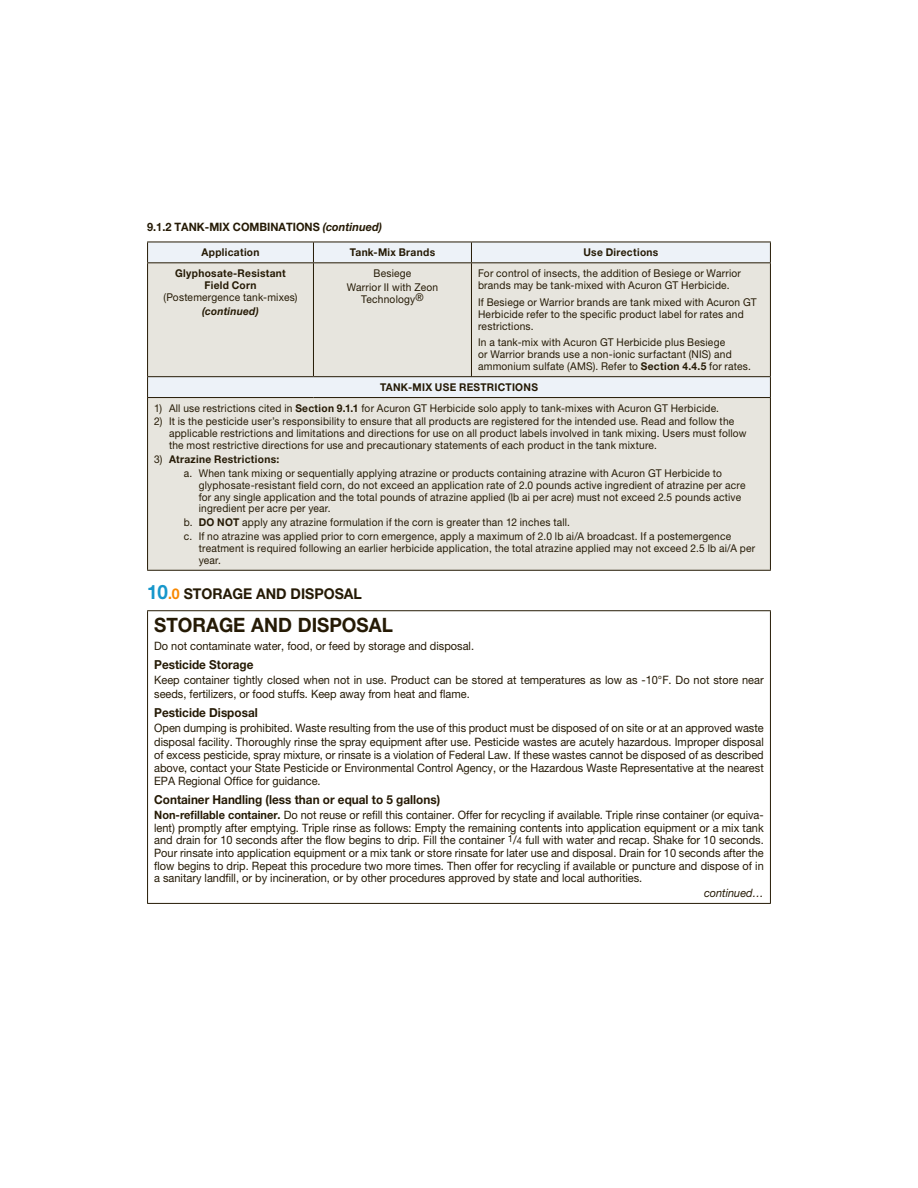
<style>
.page{position:relative;width:918px;height:1188px;background:#fff}
.page>*{position:absolute;margin:0;border:0;box-sizing:border-box;transform-origin:0 0}
.t1{font:700 19.8px "Helvetica Neue LT Pro";color:#251a05;scale:.95 1}
.t2{font:700 14.85px "Helvetica Neue LT Pro";color:#251a05;scale:.95 1}
.t3{font:700 12.3px "Helvetica Neue LT Pro";color:#251a05;scale:.95 1}
.t4{font:11.55px/13.2px "Helvetica Neue LT Pro";color:#251a05;text-align:justify;scale:.95 1}
.t5{font:700 11.55px "Helvetica Neue LT Pro";color:#251a05;scale:.95 1}
.t6{font:italic 11.55px "Helvetica Neue LT Pro";color:#251a05;scale:.95 1}
.t7{font:10.8px/12px "Helvetica Neue LT Pro";letter-spacing:.02em;color:#251a05;scale:.95 1}
.t8{font:700 10.8px/12px "Helvetica Neue LT Pro";letter-spacing:.03em;color:#251a05;text-align:center;scale:.95 1}
.t9{font:italic 700 10.8px "Helvetica Neue LT Pro";letter-spacing:.02em;color:#251a05;scale:.95 1}
.s1{font-style:italic}
.s2{font-weight:700}
.s3{font-size:19.8px;color:#1797cb}
.s4{color:#f88800}
.s5{font-size:9.9px}
</style>
<div class="page">
<div style="left:148px;top:243px;width:622px;height:19px;background:#edf2f8"></div>
<svg style="left:148px;top:263px;width:622px;height:307px;background:#e6e5df"></svg>
<hr style="left:147px;top:242px;width:166px;height:1px;background:#251a05">
<svg style="left:147px;top:242px;width:1px;height:20px"></svg>
<hr style="left:313px;top:242px;width:158px;height:1px;background:#251a05">
<svg style="left:313px;top:242px;width:1px;height:20px"></svg>
<hr style="left:471px;top:242px;width:300px;height:1px;background:#251a05">
<svg style="left:471px;top:242px;width:1px;height:20px"></svg>
<svg style="left:770px;top:242px;width:1px;height:20px"></svg>
<hr style="left:147px;top:263px;width:1px;height:113px;background:#251a05">
<hr style="left:313px;top:262px;width:158px;height:1px;background:#251a05">
<hr style="left:313px;top:263px;width:1px;height:113px;background:#251a05">
<hr style="left:471px;top:262px;width:300px;height:1px;background:#251a05">
<hr style="left:471px;top:263px;width:1px;height:113px;background:#251a05">
<hr style="left:770px;top:263px;width:1px;height:113px;background:#251a05">
<hr style="left:147px;top:376px;width:166px;height:1px;background:#251a05">
<svg style="left:147px;top:377px;width:1px;height:20px"></svg>
<hr style="left:313px;top:376px;width:458px;height:1px;background:#251a05">
<svg style="left:770px;top:377px;width:1px;height:20px"></svg>
<hr style="left:147px;top:397px;width:166px;height:1px;background:#251a05">
<hr style="left:147px;top:398px;width:1px;height:172px;background:#251a05">
<hr style="left:313px;top:397px;width:458px;height:1px;background:#251a05">
<hr style="left:770px;top:398px;width:1px;height:172px;background:#251a05">
<hr style="left:147px;top:570px;width:624px;height:1px;background:#251a05">
<hr style="left:147px;top:262px;width:166px;height:1px;background:#251a05">
<hr style="left:147px;top:610px;width:624px;height:1px;background:#251a05">
<hr style="left:147px;top:611px;width:1px;height:292px;background:#251a05">
<hr style="left:770px;top:611px;width:1px;height:292px;background:#251a05">
<hr style="left:147px;top:903px;width:624px;height:1px;background:#251a05">
<p class="t5" style="left:147px;top:222px;width:249px">9.1.2 TANK-MIX COMBINATIONS <span class="s1">(continued)</span></p>
<p class="t8" style="left:202px;top:247px;width:63px">Application</p>
<p class="t8" style="left:350px;top:247px;width:91px">Tank-Mix Brands</p>
<p class="t8" style="left:583px;top:247px;width:80px">Use Directions</p>
<p class="t8" style="left:175px;top:268px;width:118px">Glyphosate-Resistant<br>Field Corn</p>
<p class="t7" style="left:164px;top:292px;width:143px">(Postemergence tank-mixes)</p>
<p class="t9" style="left:202px;top:305px;width:61px">(continued)</p>
<p class="t7" style="left:478px;top:268px;width:278px">For control of insects, the addition of Besiege or Warrior brands may be tank-mixed with Acuron GT Herbicide.</p>
<p class="t7" style="left:478px;top:297px;width:295px">If Besiege or Warrior brands are tank mixed with Acuron GT<br>Herbicide refer to the specific product label for rates and restrictions.</p>
<p class="t7" style="left:478px;top:337px;width:289px">In a tank-mix with Acuron GT Herbicide plus Besiege<br>or Warrior brands use a non-ionic surfactant (NIS) and ammonium sulfate (AMS). Refer to <span class="s2">Section 4.4.5</span> for rates.</p>
<p class="t8" style="left:380px;top:382px;width:168px">TANK-MIX USE RESTRICTIONS</p>
<p class="t7" style="left:154px;top:403px;width:596px">1) All use restrictions cited in <span class="s2">Section 9.1.1</span> for Acuron GT Herbicide solo apply to tank-mixes with Acuron GT Herbicide.</p>
<p class="t7" style="left:169px;top:417px;width:609px;text-indent:-15px">2) It is the pesticide user’s responsibility to ensure that all products are registered for the intended use. Read and follow the applicable restrictions and limitations and directions for use on all product labels involved in tank mixing. Users must follow the most restrictive directions for use and precautionary statements of each product in the tank mixture.</p>
<p class="t7" style="left:184px;top:453px;width:568px;line-height:13.6px;text-indent:-30px">3) <span class="s2">Atrazine Restrictions:<br></span>a. When tank mixing or sequentially applying atrazine or products containing atrazine with Acuron GT Herbicide to</p>
<p class="t7" style="left:199px;top:480px;width:577px">glyphosate-resistant field corn, do not exceed an application rate of 2.0 pounds active ingredient of atrazine per acre for any single application and the total pounds of atrazine applied (lb ai per acre) must not exceed 2.5 pounds active ingredient per acre per year.</p>
<p class="t7" style="left:184px;top:516px;width:578px;line-height:13.6px">b. <span class="s2">DO NOT</span> apply any atrazine formulation if the corn is greater than 12 inches tall.<br>c. If no atrazine was applied prior to corn emergence, apply a maximum of 2.0 lb ai/A broadcast. If a postemergence</p>
<p class="t7" style="left:199px;top:543px;width:587px">treatment is required following an earlier herbicide application, the total atrazine applied may not exceed 2.5 lb ai/A per year.</p>
<h2 class="t2" style="left:147px;top:588px;width:228px"><span class="s3">10</span><span class="s4">.0</span> STORAGE AND DISPOSAL</h2>
<h1 class="t1" style="left:154px;top:617px;width:253px">STORAGE AND DISPOSAL</h1>
<p class="t4" style="left:154px;top:640px;width:338px">Do not contaminate water, food, or feed by storage and disposal.</p>
<p class="t3" style="left:154px;top:659px;width:106px">Pesticide Storage</p>
<p class="t4" style="left:154px;top:675px;width:643px">Keep container tightly closed when not in use. Product can be stored at temperatures as low as -10°F. Do not store near seeds, fertilizers, or food stuffs. Keep away from heat and flame.</p>
<p class="t3" style="left:154px;top:707px;width:111px">Pesticide Disposal</p>
<p class="t4" style="left:154px;top:723px;width:643px">Open dumping is prohibited. Waste resulting from the use of this product must be disposed of on site or at an approved waste disposal facility. Thoroughly rinse the spray equipment after use. Pesticide wastes are acutely hazardous. Improper disposal of excess pesticide, spray mixture, or rinsate is a violation of Federal Law. If these wastes cannot be disposed of as described above, contact your State Pesticide or Environmental Control Agency, or the Hazardous Waste Representative at the nearest EPA Regional Office for guidance.</p>
<p class="t3" style="left:154px;top:794px;width:303px">Container Handling (less than or equal to 5 gallons)</p>
<p class="t4" style="left:154px;top:809px;width:643px;line-height:12.8px"><span class="s2">Non-refillable container.</span> Do not reuse or refill this container. Offer for recycling if available. Triple rinse container (or equiva&shy;lent) promptly after emptying. Triple rinse as follows: Empty the remaining contents into application equipment or a mix tank and drain for 10 seconds after the flow begins to drip. Fill the container <sup>1</sup>/<span class="s5">4</span> full with water and recap. Shake for 10 seconds.<br>Pour rinsate into application equipment or a mix tank or store rinsate for later use and disposal. Drain for 10 seconds after the flow begins to drip. Repeat this procedure two more times. Then offer for recycling if available or puncture and dispose of in a sanitary landfill, or by incineration, or by other procedures approved by state and local authorities.</p>
<p class="t6" style="left:704px;top:888px;width:64px">continued…</p>
<p class="t7" style="left:347px;top:267px;width:98px;line-height:13.6px;text-align:center">Besiege<br>Warrior II with Zeon</p>
<p class="t7" style="left:361px;top:294px;width:67px">Technology®</p>
</div>
